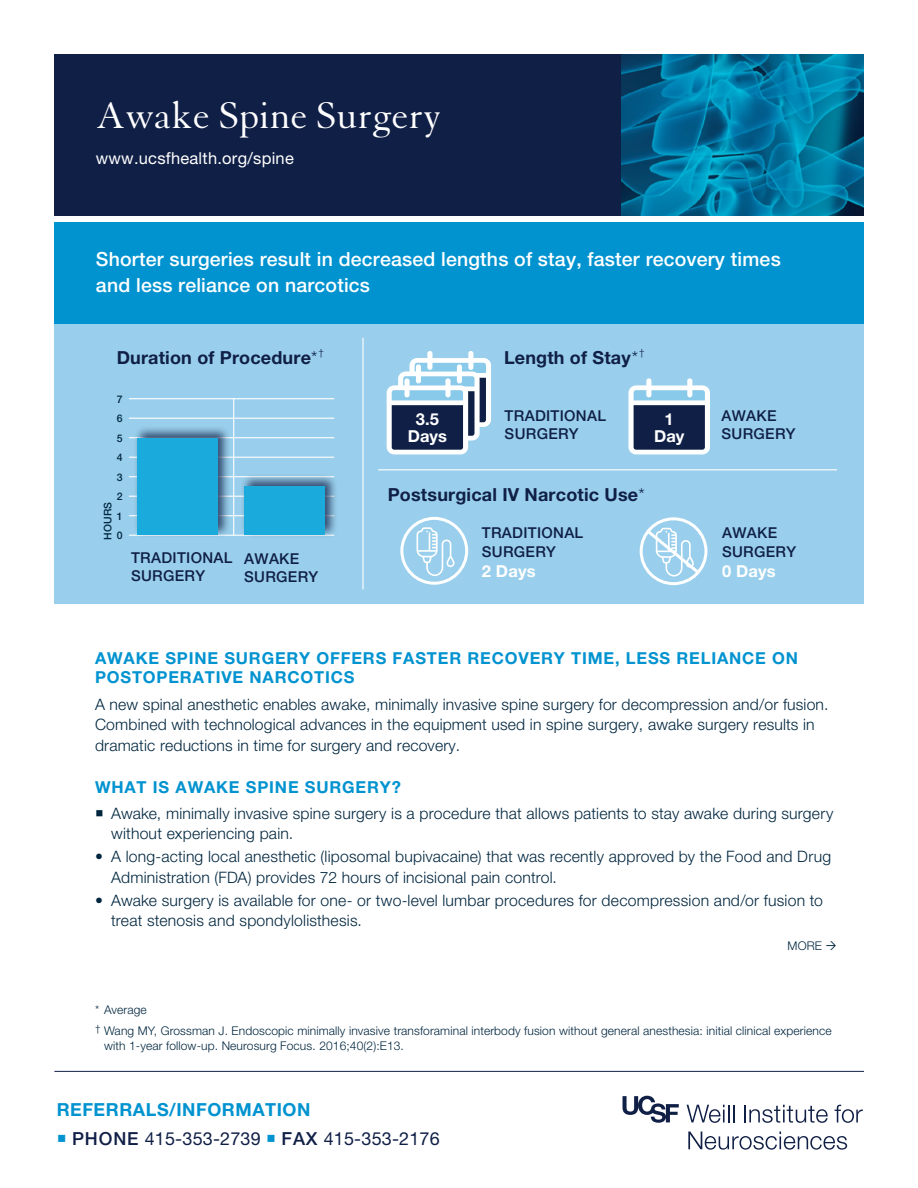
<style>
.page{position:relative;width:918px;height:1188px;background:#fff}
.page>*{position:absolute;margin:0;border:0;box-sizing:border-box;transform-origin:0 0}
.Main_header_-_K_O{font:40.5px "Granjon LT Std";color:#fff}
.Subhead_1_-_Bold_11{font:500 19.5px/25.5px "Helvetica Neue LT Std";letter-spacing:.01em;color:#fff}
.Subhead_1_-_Bold_11-2{font:700 18px "Helvetica Neue LT Std";letter-spacing:.01em;color:#101f46}
.Physician_Names{font:18px "Helvetica Neue LT Std";letter-spacing:.01em;color:#101f46}
.Physician_Names-2{font:700 18px "Helvetica Neue LT Std";letter-spacing:.03em;color:#0093d0}
.Subhead_1_-_Bold_11-3{font:700 16.5px/19.5px "Helvetica Neue LT Std";letter-spacing:.05em;color:#0093d0}
.Main_header_-_K_O-2{font:16.5px "Helvetica Neue LT Std";letter-spacing:.015em;color:#fff}
.Subhead_1_-_Bold_11-4{font:700 16.5px/16.5px "Helvetica Neue LT Std";letter-spacing:.01em;color:#fff;text-align:center}
.Bullets{font:300 15.75px/20.2px "Helvetica Neue LT Std";letter-spacing:.015em;color:#00263f}
.Subhead_1_-_Bold_11-5{font:300 15.75px/20.2px "Helvetica Neue LT Std";letter-spacing:.01em;color:#00263f}
.Subhead_1_-_Bold_11-6{font:500 15px/18px "Helvetica Neue LT Std";letter-spacing:.02em;color:#101f46}
.Bullets-2{font:300 12px/15px "Helvetica Neue LT Std";letter-spacing:.01em;color:#00263f}
.Subhead_1_-_Bold_11-7{font:500 10.5px "Helvetica Neue LT Std";letter-spacing:.01em;color:#00263f}
.Subhead_1_-_Bold_11-8{font:300 9.9px "Helvetica Neue LT Std";color:#101f46}
.s1{font-weight:300}
.s2{color:#0093d0}
.s3{font-weight:500}
</style>
<div class="page">
<div style="left:54px;top:323px;width:810px;height:281px;background:#99cfec"></div>
<div style="left:54px;top:218px;width:810px;height:105px;background:#0093d0"></div>
<hr style="left:362px;top:338px;width:2px;height:251px;background:#fff">
<hr style="left:378px;top:469px;width:459px;height:1px;background:#fff">
<svg style="left:628px;top:378px;width:82px;height:76px"></svg>
<svg style="left:387px;top:351px;width:104px;height:103px"></svg>
<div style="left:54px;top:54px;width:568px;height:162px;background:#101f46"></div>
<img style="left:622px;top:54px;width:242px;height:162px">
<hr style="left:54px;top:1071px;width:810px;height:1px;background:#101f46">
<div style="left:44px;top:216px;width:843px;height:6px;background:#fff"></div>
<svg style="left:687px;top:1105px;width:47px;height:18px"></svg>
<svg style="left:744px;top:1105px;width:84px;height:18px"></svg>
<svg style="left:835px;top:1105px;width:28px;height:18px"></svg>
<svg style="left:688px;top:1132px;width:159px;height:18px"></svg>
<svg style="left:623px;top:1096px;width:56px;height:27px"></svg>
<div style="left:640px;top:517px;width:67px;height:68px;border:3px solid #fff;border-radius:50%"></div>
<svg style="left:643px;top:526px;width:59px;height:51px"></svg>
<svg style="left:417px;top:527px;width:38px;height:49px"></svg>
<div style="left:400px;top:517px;width:68px;height:68px;border:3px solid #fff;border-radius:50%"></div>
<hr style="left:129px;top:398px;width:205px;height:1px;background:#fff">
<hr style="left:129px;top:418px;width:205px;height:1px;background:#fff">
<hr style="left:129px;top:437px;width:205px;height:1px;background:#fff">
<hr style="left:129px;top:457px;width:205px;height:1px;background:#fff">
<hr style="left:129px;top:476px;width:205px;height:1px;background:#fff">
<hr style="left:129px;top:496px;width:205px;height:1px;background:#fff">
<hr style="left:129px;top:515px;width:205px;height:1px;background:#fff">
<hr style="left:129px;top:535px;width:205px;height:1px;background:#fff">
<hr style="left:233px;top:398px;width:1px;height:138px;background:#fff">
<div style="left:240px;top:474px;width:98px;height:64px;background:#101f46;opacity:.75"></div>
<div style="left:244px;top:486px;width:81px;height:49px;background:#1baadc"></div>
<div style="left:133px;top:426px;width:98px;height:112px;background:#101f46;opacity:.75"></div>
<div style="left:137px;top:438px;width:81px;height:97px;background:#1baadc"></div>
<p class="Main_header_-_K_O" style="left:96px;top:93px;width:347px">Awake Spine Surgery</p>
<p class="Main_header_-_K_O-2" style="left:96px;top:149px;width:200px">www.ucsfhealth.org/spine</p>
<p class="Subhead_1_-_Bold_11" style="left:96px;top:246px;width:686px">Shorter surgeries result in decreased lengths of stay, faster recovery times and less reliance on narcotics</p>
<p class="Subhead_1_-_Bold_11-2" style="left:117px;top:347px;width:202px">Duration of Procedure<span class="s1">*</span></p>
<p class="Subhead_1_-_Bold_11-8" style="left:318px;top:346px;width:7px">†</p>
<p class="Subhead_1_-_Bold_11-2" style="left:504px;top:347px;width:136px">Length of Stay<span class="s1">*</span></p>
<p class="Subhead_1_-_Bold_11-8" style="left:639px;top:346px;width:7px">†</p>
<p class="Subhead_1_-_Bold_11-7" style="left:117px;top:393px;width:7px">7</p>
<p class="Subhead_1_-_Bold_11-7" style="left:117px;top:412px;width:7px">6</p>
<p class="Subhead_1_-_Bold_11-7" style="left:117px;top:432px;width:7px">5</p>
<p class="Subhead_1_-_Bold_11-7" style="left:117px;top:451px;width:7px">4</p>
<p class="Subhead_1_-_Bold_11-7" style="left:117px;top:471px;width:7px">3</p>
<p class="Subhead_1_-_Bold_11-7" style="left:117px;top:490px;width:7px">2</p>
<p class="Subhead_1_-_Bold_11-7" style="left:117px;top:510px;width:7px">1</p>
<p class="Subhead_1_-_Bold_11-7" style="left:117px;top:529px;width:7px">0</p>
<p class="Subhead_1_-_Bold_11-7" style="left:101px;top:540px;width:39px;rotate:-90deg">HOURS</p>
<p class="Subhead_1_-_Bold_11-6" style="left:131px;top:549px;width:103px">TRADITIONAL</p>
<p class="Subhead_1_-_Bold_11-6" style="left:131px;top:567px;width:76px">SURGERY</p>
<p class="Subhead_1_-_Bold_11-6" style="left:244px;top:549px;width:57px">AWAKE</p>
<p class="Subhead_1_-_Bold_11-6" style="left:244px;top:567px;width:76px">SURGERY</p>
<p class="Subhead_1_-_Bold_11-4" style="left:408px;top:411px;width:41px">3.5<br>Days</p>
<p class="Subhead_1_-_Bold_11-6" style="left:505px;top:406px;width:103px">TRADITIONAL<br>SURGERY</p>
<p class="Subhead_1_-_Bold_11-2" style="left:388px;top:484px;width:258px">Postsurgical IV Narcotic Use<span class="s1">*</span></p>
<p class="Subhead_1_-_Bold_11-6" style="left:482px;top:523px;width:103px">TRADITIONAL</p>
<p class="Subhead_1_-_Bold_11-6" style="left:482px;top:543px;width:76px">SURGERY</p>
<p class="Subhead_1_-_Bold_11-4" style="left:482px;top:562px;width:55px">2 Days</p>
<p class="Subhead_1_-_Bold_11-4" style="left:654px;top:411px;width:32px">1<br>Day</p>
<p class="Subhead_1_-_Bold_11-6" style="left:722px;top:406px;width:76px">AWAKE<br>SURGERY</p>
<p class="Subhead_1_-_Bold_11-6" style="left:722px;top:523px;width:76px;line-height:19.5px">AWAKE<br>SURGERY</p>
<p class="Subhead_1_-_Bold_11-4" style="left:722px;top:562px;width:55px">0 Days</p>
<p class="Subhead_1_-_Bold_11-3" style="left:95px;top:648px;width:705px">AWAKE SPINE SURGERY OFFERS FASTER RECOVERY TIME, LESS RELIANCE ON<br>POSTOPERATIVE NARCOTICS</p>
<p class="Subhead_1_-_Bold_11-5" style="left:95px;top:694px;width:735px">A new spinal anesthetic enables awake, minimally invasive spine surgery for decompression and/or fusion.<br>Combined with technological advances in the equipment used in spine surgery, awake surgery results in dramatic reductions in time for surgery and recovery.</p>
<p class="Subhead_1_-_Bold_11-3" style="left:95px;top:777px;width:307px">WHAT IS AWAKE SPINE SURGERY?</p>
<p class="Bullets" style="left:111px;top:803px;width:724px;text-indent:-16px">○ Awake, minimally invasive spine surgery is a procedure that allows patients to stay awake during surgery without experiencing pain.</p>
<p class="Bullets" style="left:111px;top:846px;width:721px;text-indent:-16px">• A long-acting local anesthetic (liposomal bupivacaine) that was recently approved by the Food and Drug<br>Administration (FDA) provides 72 hours of incisional pain control.</p>
<p class="Bullets" style="left:111px;top:890px;width:713px;text-indent:-16px">• Awake surgery is available for one- or two-level lumbar procedures for decompression and/or fusion to treat stenosis and spondylolisthesis.</p>
<p class="Bullets-2" style="left:788px;top:938px;width:36px">MORE</p>
<p class="Bullets-2" style="left:95px;top:1002px;width:53px">* Average</p>
<p class="Bullets-2" style="left:104px;top:1023px;width:729px;text-indent:-9px"><sup>†</sup> Wang MY, Grossman J. Endoscopic minimally invasive transforaminal interbody fusion without general anesthesia: initial clinical experience with 1-year follow-up. Neurosurg Focus. 2016;40(2):E13.</p>
<p class="Physician_Names-2" style="left:57px;top:1099px;width:255px">REFERRALS/INFORMATION</p>
<p class="Physician_Names" style="left:57px;top:1127px;width:385px"><span class="s2">○</span> <span class="s3">PHONE</span> 415-353-2739 <span class="s2">○</span> <span class="s3">FAX</span> 415-353-2176</p>
</div>
